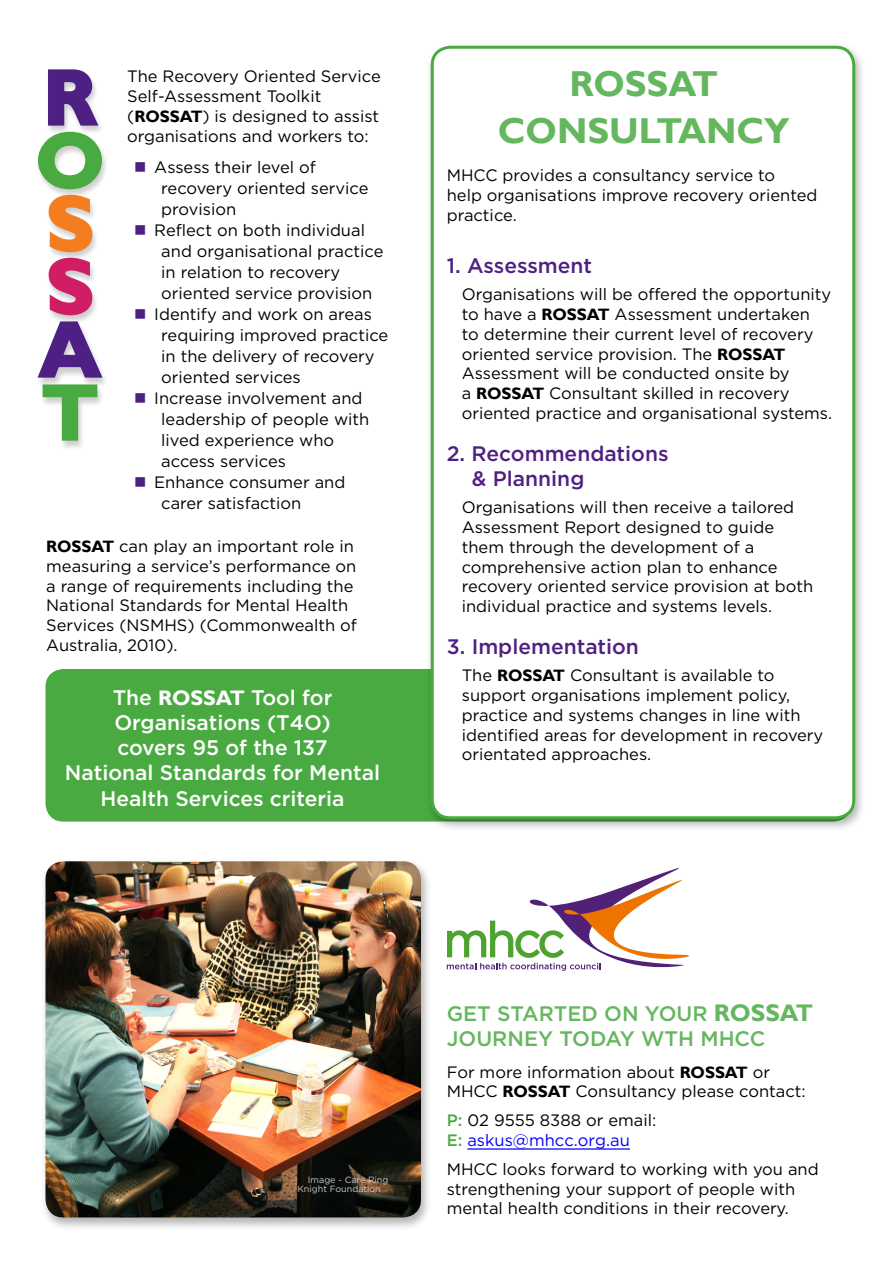
<style>
.page{position:relative;width:893px;height:1263px;background:#fff}
.page>*{position:absolute;margin:0;border:0;box-sizing:border-box;transform-origin:0 0}
.t1{font:700 78px "Gill Sans";color:#4f2083}
.t2{font:700 78px "Gill Sans";color:#4aaa42}
.t3{font:700 78px "Gill Sans";color:#f47d20}
.t4{font:700 78px "Gill Sans";color:#d11d64}
.t5{font:700 36px/46.8px "Gill Sans";color:#65b75f}
.t6{font:500 21px "Gotham";color:#fff}
.t7{font:500 21px/25.2px "Gotham";color:#4f2083}
.t8{font:500 21px/25.2px "Gotham";color:#65b75f}
.t9{font:700 21px "Gill Sans";color:#fff}
.t10{font:16.5px/19.8px "Gotham";color:#000}
.t11{font:700 16.5px "Gill Sans";color:#000}
.t12{font:9px/9px "Gotham";color:#ccc}
.s1{font-family:"Gotham";font-weight:400}
.s2{font-family:"Gotham";font-weight:500}
.s3{font-family:"Gill Sans";font-weight:700}
.s4{font-family:"Gill Sans";font-weight:700;font-size:24px}
.s5{font-weight:500;color:#4aaa42}
.s6{color:#00f}
</style>
<div class="page">
<div style="left:45px;top:669px;width:806px;height:152px;background:#4aaa42;border-radius:18px"></div>
<div style="left:425px;top:42px;width:441px;height:790px;background:#000;opacity:.3"></div>
<div style="left:432px;top:47px;width:422px;height:771px;background:#fff;border-radius:18px"></div>
<div style="left:431px;top:46px;width:424px;height:773px;border:3px solid #4aaa42;border-radius:18px"></div>
<hr style="left:467px;top:1149px;width:163px;height:1px;background:#00f">
<svg style="left:447px;top:868px;width:242px;height:103px"></svg>
<svg style="left:37px;top:69px;width:68px;height:373px"></svg>
<div style="left:40px;top:858px;width:392px;height:373px;background:#000;opacity:.3"></div>
<img style="left:45px;top:861px;width:376px;height:356px">
<h1 class="t1" style="left:44px;top:51px;width:48px">R</h1>
<h1 class="t2" style="left:36px;top:114px;width:62px">O</h1>
<h1 class="t3" style="left:46px;top:177px;width:42px">S</h1>
<h1 class="t4" style="left:46px;top:240px;width:42px">S</h1>
<h1 class="t1" style="left:40px;top:303px;width:62px">A</h1>
<h1 class="t2" style="left:42px;top:366px;width:53px">T</h1>
<p class="t10" style="left:127px;top:66px;width:255px">The Recovery Oriented Service<br>Self-Assessment Toolkit</p>
<p class="t11" style="left:127px;top:106px;width:20px"><span class="s1">(</span>ROSSAT</p>
<p class="t10" style="left:127px;top:106px;width:253px;text-indent:75px">) is designed to assist organisations and workers to:</p>
<p class="t10" style="left:154px;top:157px;width:163px">Assess their level of</p>
<p class="t10" style="left:161px;top:178px;width:209px">recovery oriented service</p>
<p class="t10" style="left:161px;top:199px;width:76px">provision</p>
<p class="t10" style="left:154px;top:220px;width:212px">Reflect on both individual</p>
<p class="t10" style="left:161px;top:241px;width:224px">and organisational practice</p>
<p class="t10" style="left:161px;top:262px;width:180px">in relation to recovery</p>
<p class="t10" style="left:161px;top:283px;width:213px">oriented service provision</p>
<p class="t10" style="left:154px;top:304px;width:219px">Identify and work on areas</p>
<p class="t10" style="left:161px;top:325px;width:228px">requiring improved practice</p>
<p class="t10" style="left:161px;top:346px;width:215px">in the delivery of recovery</p>
<p class="t10" style="left:161px;top:367px;width:141px">oriented services</p>
<p class="t10" style="left:154px;top:388px;width:210px">Increase involvement and</p>
<p class="t10" style="left:161px;top:409px;width:210px">leadership of people with</p>
<p class="t10" style="left:161px;top:430px;width:174px">lived experience who</p>
<p class="t10" style="left:161px;top:451px;width:126px">access services</p>
<p class="t10" style="left:154px;top:472px;width:193px">Enhance consumer and</p>
<p class="t10" style="left:161px;top:493px;width:142px">carer satisfaction</p>
<p class="t10" style="left:46px;top:536px;width:312px;text-indent:73px">can play an important role in measuring a service’s performance on a range of requirements including the<br>National Standards for Mental Health<br>Services (NSMHS) (Commonwealth of<br>Australia, 2010).</p>
<p class="t9" style="left:113px;top:685px;width:61px"><span class="s2">The</span> ROSSAT</p>
<p class="t6" style="left:251px;top:685px;width:83px">Tool for</p>
<p class="t6" style="left:114px;top:711px;width:218px">Organisations (T4O)</p>
<p class="t6" style="left:117px;top:736px;width:212px">covers 95 of the 137</p>
<p class="t6" style="left:65px;top:761px;width:317px">National Standards for Mental</p>
<p class="t6" style="left:101px;top:786px;width:246px">Health Services criteria</p>
<p class="t11" style="left:46px;top:536px;width:3px">ROSSAT</p>
<h2 class="t5" style="left:498px;top:62px;width:293px;text-indent:72px">ROSSAT<br>CONSULTA NCY</h2>
<p class="t10" style="left:447px;top:165px;width:372px">MHCC provides a consultancy service to<br>help organisations improve recovery oriented practice.</p>
<p class="t7" style="left:447px;top:252px;width:147px">1. Assessment</p>
<p class="t10" style="left:462px;top:284px;width:371px">Organisations will be offered the opportunity to have a <span class="s3">ROSSAT</span></p>
<p class="t10" style="left:462px;top:304px;width:353px;text-indent:153px">Assessment undertaken to determine their current level of recovery oriented service provision. The <span class="s3">ROSSAT </span>Assessment will be conducted onsite by</p>
<p class="t11" style="left:462px;top:384px;width:27px"><span class="s1">a</span> ROSSAT</p>
<p class="t10" style="left:462px;top:383px;width:372px;text-indent:88px">Consultant skilled in recovery oriented practice and organisational systems.</p>
<p class="t7" style="left:472px;top:440px;width:198px;text-indent:-25px">2. Recommendations &amp; Planning</p>
<p class="t10" style="left:462px;top:497px;width:353px">Organisations will then receive a tailored Assessment Report designed to guide them through the development of a comprehensive action plan to enhance recovery oriented service provision at both individual practice and systems levels.</p>
<p class="t7" style="left:447px;top:633px;width:194px">3. Implementation</p>
<p class="t11" style="left:462px;top:666px;width:48px"><span class="s1">The</span> ROSSAT</p>
<p class="t10" style="left:462px;top:665px;width:363px;text-indent:108px">Consultant is available to support organisations implement policy, practice and systems changes in line with identified areas for development in recovery orientated approaches.</p>
<p class="t12" style="left:297px;top:1175px;width:92px;text-indent:11px">Image - Care Ring<br>Knight Foundation</p>
<p class="t8" style="left:447px;top:1000px;width:368px">get started on your <span class="s4">ROSSAT </span>journey today WTH MHCC</p>
<p class="t10" style="left:447px;top:1061px;width:245px">For more information about <span class="s3">ROSSAT</span></p>
<p class="t10" style="left:753px;top:1061px;width:19px">or</p>
<p class="t11" style="left:447px;top:1082px;width:68px"><span class="s1">MHCC</span> ROSSAT</p>
<p class="t10" style="left:447px;top:1077px;width:360px;line-height:28.8px;text-indent:129px">Consultancy please contact:<br><span class="s5">P:</span> 02 9555 8388 or email:</p>
<p class="t10" style="left:447px;top:1126px;width:373px;line-height:28.7px"><span class="s5">e:</span> <span class="s6">askus@mhcc.org.au<br></span>MHCC looks forward to working with you and</p>
<p class="t10" style="left:447px;top:1178px;width:350px">strengthening your support of people with mental health conditions in their recovery.</p>
</div>
